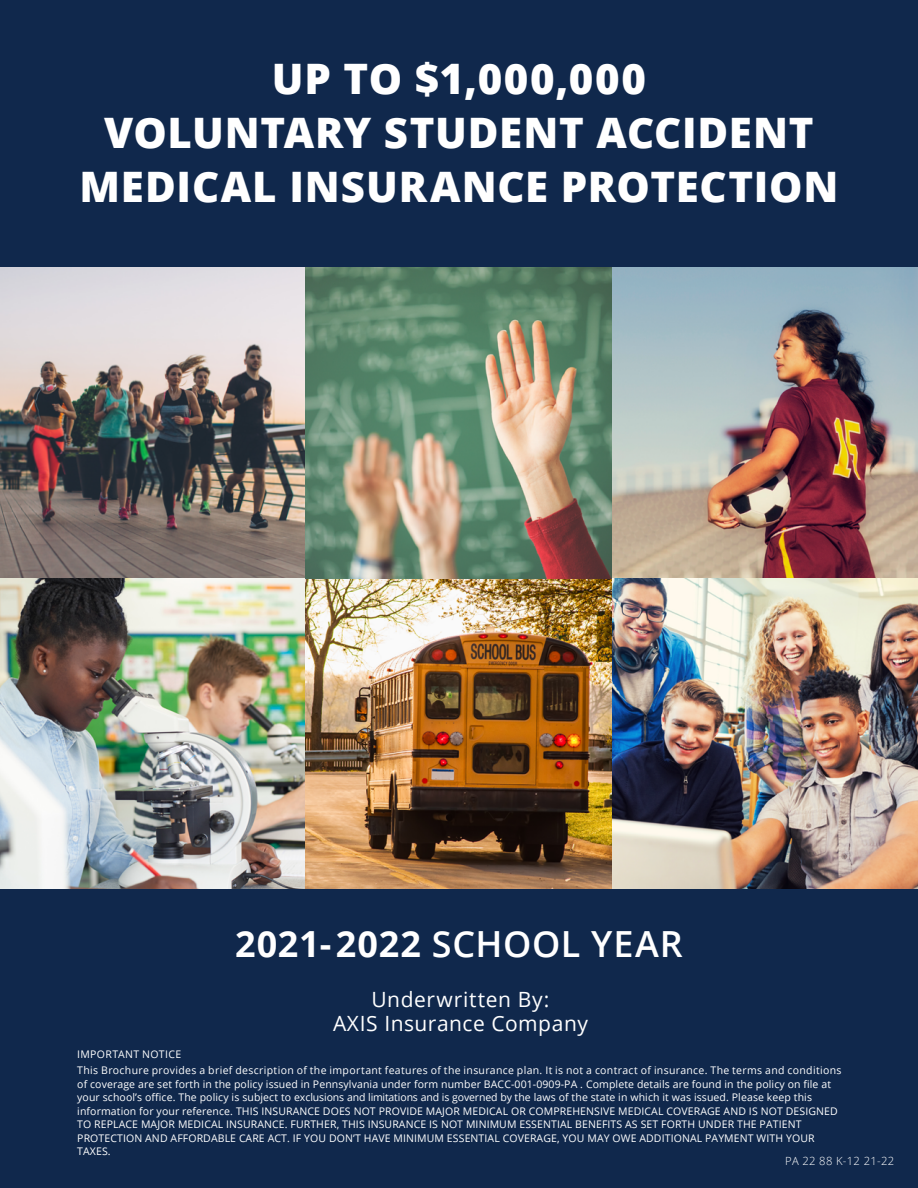
<style>
.page{position:relative;width:918px;height:1188px;background:#10284c}
.page>*{position:absolute;margin:0;border:0;box-sizing:border-box;transform-origin:0 0}
.t1{font:800 42px/54px "Open Sans";letter-spacing:.02em;color:#fff;text-align:center}
.t2{font:600 36px "Open Sans";letter-spacing:.015em;color:#fff}
.t3{font:21px/24px "Open Sans";letter-spacing:.025em;color:#fff;text-align:center}
.t4{font:300 11.25px "Open Sans";letter-spacing:.03em;color:#fff}
.t5{font:10.5px/13.5px "Open Sans";letter-spacing:.01em;color:#fff}
.t6{font:10.5px/16.5px "Open Sans";letter-spacing:.03em;color:#fff}
.s1{font-weight:700}
</style>
<div class="page">
<img style="left:0;top:268px;width:918px;height:621px">
<h1 class="t1" style="left:79px;top:49px;width:761px">UP TO $1,000,000<br>VOLUNTARY STUDENT ACCIDENT<br>MEDICAL INSURANCE PROTECTION</h1>
<h2 class="t2" style="left:235px;top:919px;width:449px"><span class="s1">2021-2022</span> SCHOOL YEAR</h2>
<h3 class="t3" style="left:333px;top:987px;width:256px">Underwritten By:<br>AXIS Insurance Company</h3>
<p class="t6" style="left:77px;top:1045px;width:766px">IMPORTANT NOTICE<br>This Brochure provides a brief description of the important features of the insurance plan. It is not a contract of insurance. The terms and conditions</p>
<p class="t5" style="left:77px;top:1077px;width:762px">of coverage are set forth in the policy issued in Pennsylvania under form number BACC-001-0909-PA . Complete details are found in the policy on file at your school’s office. The policy is subject to exclusions and limitations and is governed by the laws of the state in which it was issued. Please keep this information for your reference. THIS INSURANCE DOES NOT PROVIDE MAJOR MEDICAL OR COMPREHENSIVE MEDICAL COVERAGE AND IS NOT DESIGNED TO REPLACE MAJOR MEDICAL INSURANCE. FURTHER, THIS INSURANCE IS NOT MINIMUM ESSENTIAL BENEFITS AS SET FORTH UNDER THE PATIENT PROTECTION AND AFFORDABLE CARE ACT. IF YOU DON’T HAVE MINIMUM ESSENTIAL COVERAGE, YOU MAY OWE ADDITIONAL PAYMENT WITH YOUR TAXES.</p>
<p class="t4" style="left:785px;top:1153px;width:111px">PA 22 88 K-12 21-22</p>
</div>
